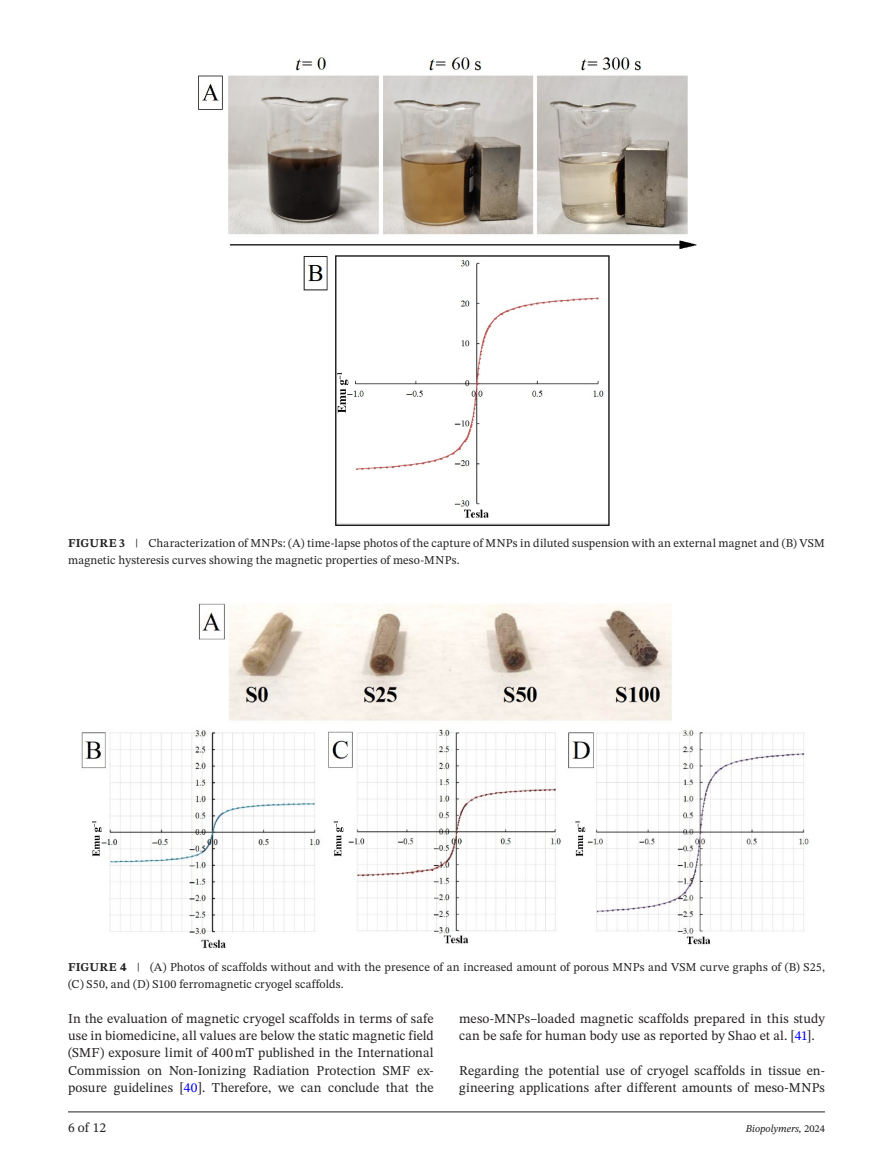
<style>
.page{position:relative;width:893px;height:1174px;background:#fff}
.page>*{position:absolute;margin:0;border:0;box-sizing:border-box;transform-origin:0 0}
.t1{font:13.5px/17.2px "STIX Two Text";letter-spacing:.01em;color:#231f20}
.t2{font:12px/17.2px "STIX Two Text";letter-spacing:.015em;color:#231f20}
.t3{font:italic 10.5px "STIX Two Text";color:#231f20}
.s1{font-weight:700}
.s2{color:#00f}
.s3{font-style:normal}
</style>
<div class="page">
<hr style="left:68px;top:1111px;width:757px;height:1px;background:#231f20">
<img style="left:198px;top:57px;width:498px;height:469px">
<img style="left:81px;top:603px;width:728px;height:346px">
<p class="t2" style="left:68px;top:534px;width:758px"><span class="s1">FIGURE 3</span> | Characterization of MNPs: (A) time-lapse photos of the capture of MNPs in diluted suspension with an external magnet and (B) VSM magnetic hysteresis curves showing the magnetic properties of meso-MNPs.</p>
<p class="t2" style="left:68px;top:958px;width:758px"><span class="s1">FIGURE 4</span> | (A) Photos of scaffolds without and with the presence of an increased amount of porous MNPs and VSM curve graphs of (B) S25, (C) S50, and (D) S100 ferromagnetic cryogel scaffolds.</p>
<p class="t1" style="left:68px;top:1009px;width:367px;text-align:justify">In the evaluation of magnetic cryogel scaffolds in terms of safe use in biomedicine, all values are below the static magnetic field (SMF) exposure limit of 400mT published in the International Commission on Non-Ionizing Radiation Protection SMF ex&shy;posure guidelines [<span class="s2">40</span>]. Therefore, we can conclude that the</p>
<p class="t1" style="left:459px;top:1009px;width:367px">meso-MNPs–loaded magnetic scaffolds prepared in this study can be safe for human body use as reported by Shao et al. [<span class="s2">41</span>].</p>
<p class="t1" style="left:459px;top:1061px;width:367px">Regarding the potential use of cryogel scaffolds in tissue en&shy;gineering applications after different amounts of meso-MNPs</p>
<p class="t1" style="left:68px;top:1119px;width:40px">6 of 12</p>
<p class="t3" style="left:746px;top:1121px;width:81px">Biopolymers, <span class="s3">2024</span></p>
</div>
